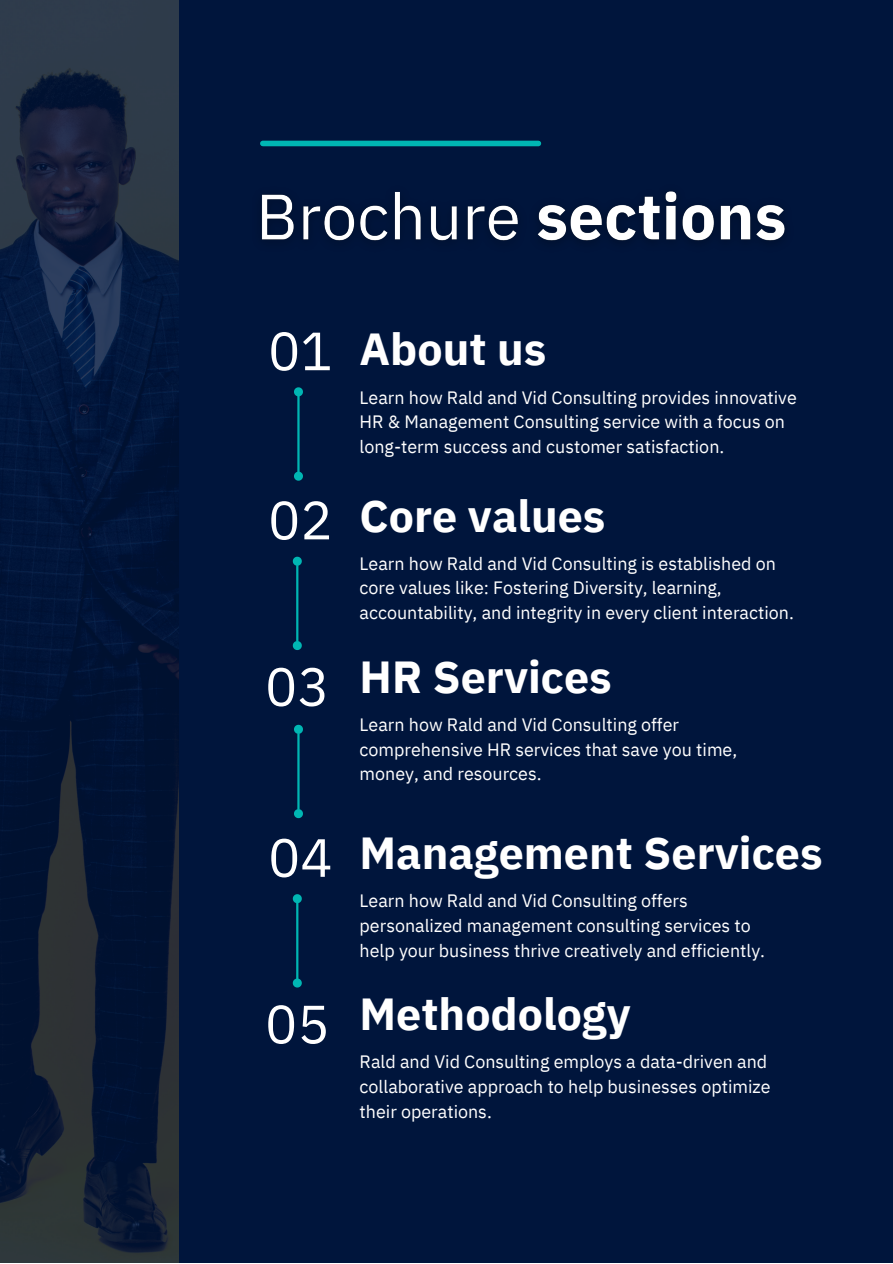
<style>
.page{position:relative;width:893px;height:1264px;background:#fff}
.page>*{position:absolute;margin:0;border:0;box-sizing:border-box;transform-origin:0 0}
.t1{font:53.7px "IBM Plex Sans";color:#fff}
.t2{font:700 44.7px "IBM Plex Sans";color:#fff}
.t3{font:17.85px/24.8px "IBM Plex Sans";color:#fff}
</style>
<div class="page">
<div style="left:0;top:0;width:892px;height:1262px;background:#00153c"></div>
<hr style="left:297px;top:396px;width:2px;height:76px;background:#00b6b3">
<svg style="left:294px;top:387px;width:9px;height:11px"></svg>
<svg style="left:294px;top:470px;width:9px;height:11px"></svg>
<hr style="left:296px;top:565px;width:2px;height:76px;background:#00b6b3">
<svg style="left:292px;top:556px;width:10px;height:11px"></svg>
<svg style="left:292px;top:639px;width:10px;height:11px"></svg>
<hr style="left:297px;top:733px;width:2px;height:76px;background:#00b6b3">
<svg style="left:294px;top:724px;width:9px;height:11px"></svg>
<svg style="left:294px;top:807px;width:9px;height:12px"></svg>
<hr style="left:296px;top:902px;width:2px;height:77px;background:#00b6b3">
<svg style="left:292px;top:894px;width:10px;height:10px"></svg>
<svg style="left:292px;top:976px;width:10px;height:12px"></svg>
<img style="left:0;top:0;width:179px;height:1262px">
<img style="left:261px;top:191px;width:524px;height:50px">
<div style="left:263px;top:141px;width:275px;height:5px;background:#00b6b3"></div>
<h1 class="t1" style="left:268px;top:315px;width:66px">01</h1>
<h1 class="t1" style="left:268px;top:484px;width:66px">02</h1>
<h1 class="t1" style="left:265px;top:650px;width:66px">03</h1>
<h1 class="t1" style="left:268px;top:821px;width:66px">04</h1>
<h1 class="t1" style="left:265px;top:988px;width:66px">05</h1>
<h2 class="t2" style="left:359px;top:319px;width:188px">About us</h2>
<p class="t3" style="left:359px;top:384px;width:439px">Learn how Rald and Vid Consulting provides innovative<br>HR &amp; Management Consulting service with a focus on long-term success and customer satisfaction.</p>
<h2 class="t2" style="left:359px;top:486px;width:247px">Core values</h2>
<p class="t3" style="left:359px;top:550px;width:435px">Learn how Rald and Vid Consulting is established on core values like: Fostering Diversity, learning, accountability, and integrity in every client interaction.</p>
<h2 class="t2" style="left:359px;top:646px;width:254px">HR Services</h2>
<p class="t3" style="left:359px;top:712px;width:379px">Learn how Rald and Vid Consulting offer comprehensive HR services that save you time, money, and resources.</p>
<h2 class="t2" style="left:359px;top:822px;width:464px">Management Services</h2>
<p class="t3" style="left:359px;top:888px;width:407px">Learn how Rald and Vid Consulting offers personalized management consulting services to help your business thrive creatively and efficiently.</p>
<h2 class="t2" style="left:359px;top:984px;width:272px">Methodology</h2>
<p class="t3" style="left:359px;top:1049px;width:412px">Rald and Vid Consulting employs a data-driven and collaborative approach to help businesses optimize their operations.</p>
</div>
